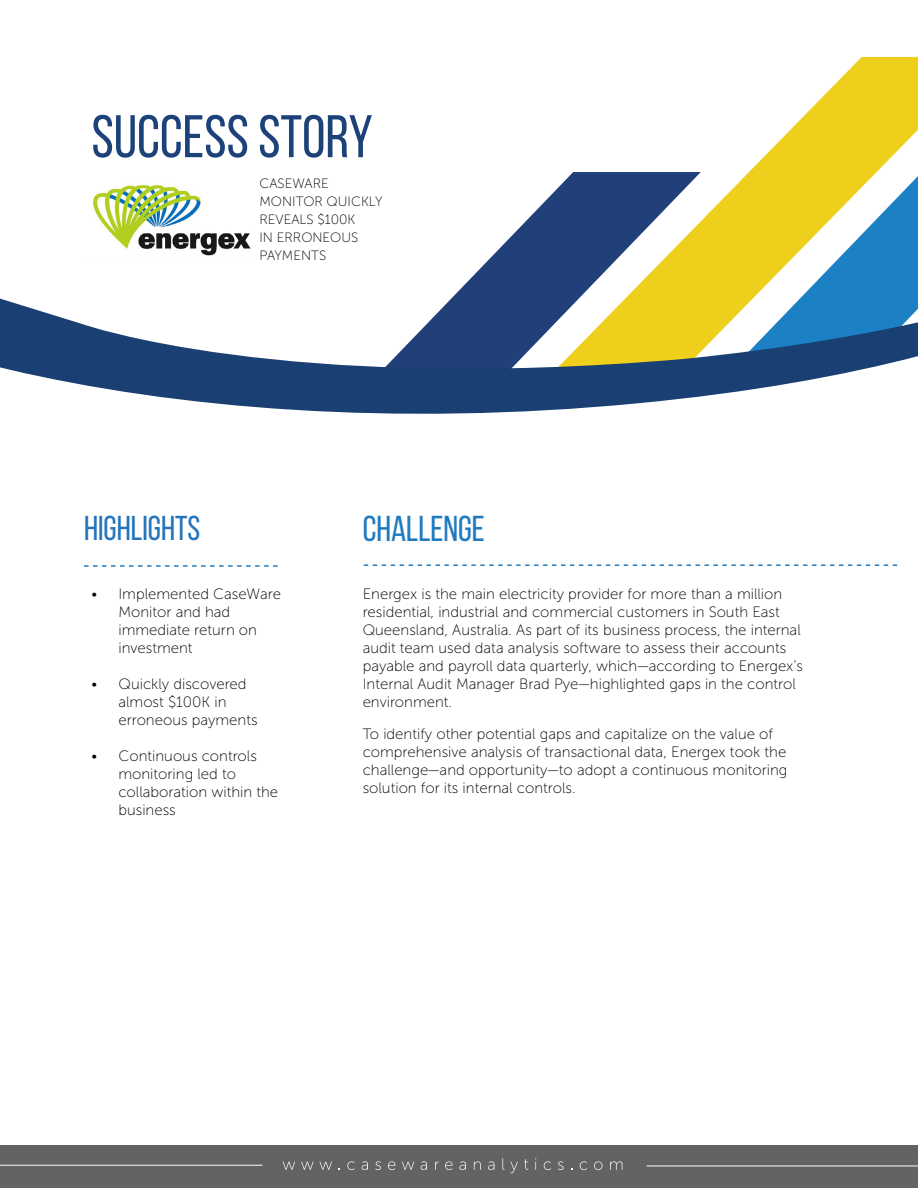
<style>
.page{position:relative;width:918px;height:1188px;background:#fff}
.page>*{position:absolute;margin:0;border:0;box-sizing:border-box;transform-origin:0 0}
.t1{font:60px "Bebas Neue";color:#1c4279}
.t2{font:36px "Bebas Neue";color:#1f7bc0}
.t3{font:34.5px "Bebas Neue";color:#2574bb}
.t4{font:15px/18px "Museo Sans 100";color:#000101}
.t5{font:15px/18px "Museo Sans 100";color:#000}
.t6{font:13.5px/18px "Museo Sans 100";color:#000101}
</style>
<div class="page">
<div style="left:0;top:1145px;width:918px;height:43px;background:#636366"></div>
<svg style="left:283px;top:1161px;width:72px;height:9px"></svg>
<svg style="left:361px;top:1161px;width:7px;height:9px"></svg>
<svg style="left:375px;top:1161px;width:6px;height:9px"></svg>
<svg style="left:388px;top:1161px;width:7px;height:9px"></svg>
<svg style="left:402px;top:1161px;width:25px;height:9px"></svg>
<svg style="left:435px;top:1161px;width:18px;height:9px"></svg>
<svg style="left:459px;top:1161px;width:7px;height:9px"></svg>
<svg style="left:474px;top:1161px;width:7px;height:9px"></svg>
<svg style="left:488px;top:1161px;width:6px;height:9px"></svg>
<svg style="left:502px;top:1158px;width:49px;height:16px"></svg>
<svg style="left:558px;top:1161px;width:29px;height:9px"></svg>
<svg style="left:594px;top:1161px;width:9px;height:9px"></svg>
<svg style="left:610px;top:1161px;width:13px;height:9px"></svg>
<hr style="left:0;top:1165px;width:262px;height:1px;background:#fff">
<hr style="left:647px;top:1166px;width:271px;height:1px;background:#fff">
<svg style="left:0;top:56px;width:918px;height:358px"></svg>
<svg style="left:364px;top:564px;width:533px;height:2px"></svg>
<svg style="left:84px;top:565px;width:194px;height:2px"></svg>
<img style="left:86px;top:170px;width:167px;height:92px">
<h1 class="t1" style="left:92px;top:104px;width:283px">SUCCESS STORY</h1>
<p class="t6" style="left:260px;top:174px;width:125px">CASEWARE<br>MONITOR QUICKLY<br>REVEALS $100K<br>IN ERRONEOUS<br>PAYMENTS</p>
<h3 class="t3" style="left:84px;top:509px;width:118px">HIGHLIGHTS</h3>
<h2 class="t2" style="left:363px;top:509px;width:124px">CHALLENGE</h2>
<p class="t5" style="left:118px;top:585px;width:164px;text-indent:-27px">• Implemented CaseWare<br>Monitor and had immediate return on investment</p>
<p class="t5" style="left:118px;top:675px;width:141px;text-indent:-27px">• Quickly discovered almost $100K in erroneous payments</p>
<p class="t5" style="left:118px;top:747px;width:161px;text-indent:-27px">• Continuous controls monitoring led to collaboration within the business</p>
<p class="t4" style="left:363px;top:585px;width:442px">Energex is the main electricity provider for more than a million residential, industrial and commercial customers in South East Queensland, Australia. As part of its business process, the internal audit team used data analysis software to assess their accounts payable and payroll data quarterly, which—according to Energex’s Internal Audit Manager Brad Pye—highlighted gaps in the control environment.</p>
<p class="t4" style="left:363px;top:725px;width:426px">To identify other potential gaps and capitalize on the value of comprehensive analysis of transactional data, Energex took the challenge—and opportunity—to adopt a continuous monitoring solution for its internal controls.</p>
</div>
